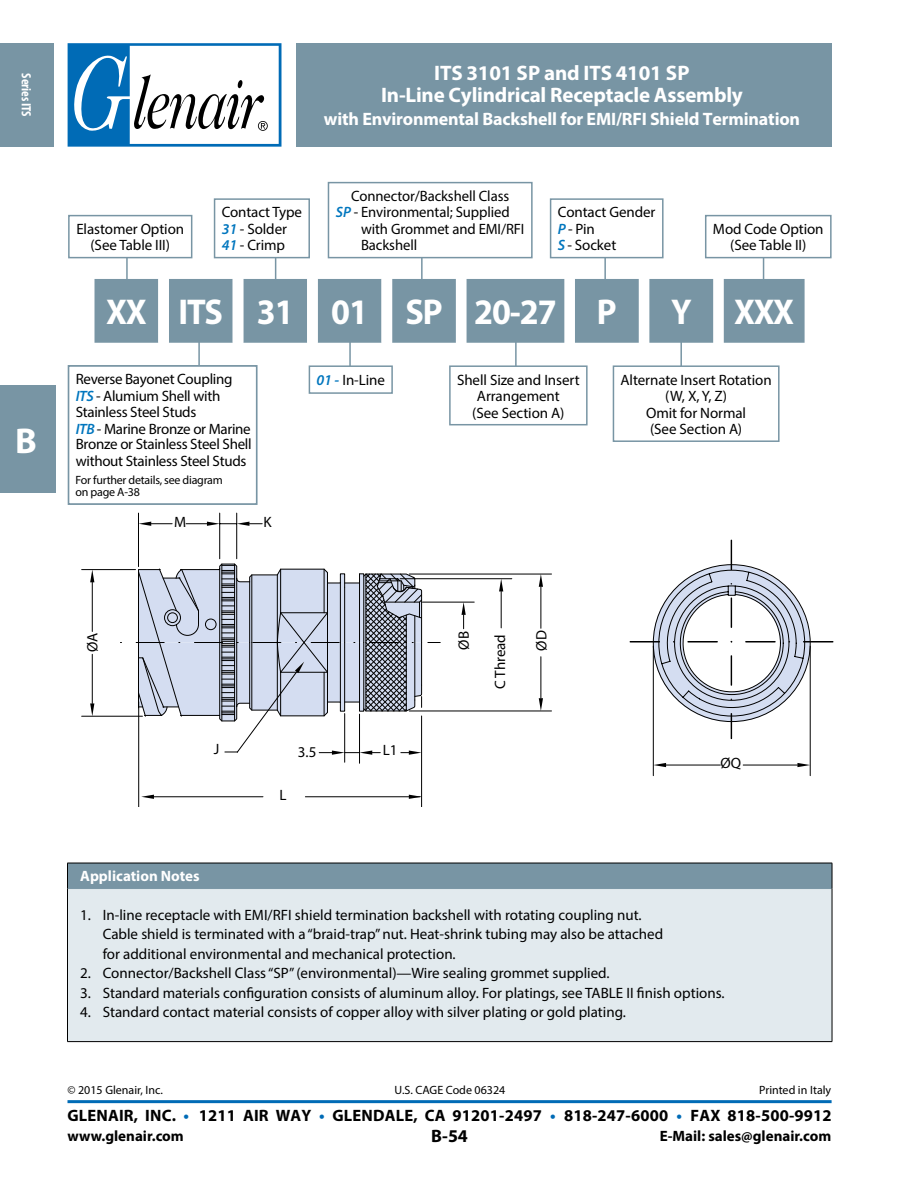
<style>
.page{position:relative;width:918px;height:1188px;background:#fff}
.page>*{position:absolute;margin:0;border:0;box-sizing:border-box;transform-origin:0 0}
.t1{font:700 36px "Myriad Pro";letter-spacing:-.03em;color:#fff;scale:.95 1}
.t2{font:700 36px "Myriad Pro";letter-spacing:-.03em;color:#fff}
.t3{font:700 21px/22.5px "Myriad Pro";letter-spacing:-.01em;color:#fff;text-align:center}
.t4{font:700 18px "Myriad Pro";letter-spacing:-.01em;color:#fff}
.t5{font:700 18px "Myriad Pro";color:#000}
.t6{font:700 16.5px "Myriad Pro";letter-spacing:.01em;color:#000}
.t7{font:15px/16.5px "Myriad Pro";letter-spacing:-.005em;color:#000}
.t8{font:700 15px "Myriad Pro";color:#000}
.t9{font:700 15px "Myriad Pro";color:#fff}
.t10{font:700 condensed 13.5px "Myriad Pro";letter-spacing:-.01em;color:#fff}
.t11{font:12px/12px "Myriad Pro";letter-spacing:-.005em;color:#000}
.s1{font-weight:600;font-style:italic;color:#0076be}
.s2{color:#006bb6}
</style>
<div class="page">
<hr style="left:68px;top:1100px;width:764px;height:3px;background:#006bb6">
<div style="left:0;top:43px;width:54px;height:104px;background:#7895a4"></div>
<div style="left:296px;top:43px;width:536px;height:104px;background:#7895a4"></div>
<svg style="left:68px;top:43px;width:213px;height:103px"></svg>
<div style="left:0;top:385px;width:55px;height:108px;background:#7895a4"></div>
<hr style="left:680px;top:324px;width:2px;height:55px;background:#7895a4">
<hr style="left:604px;top:251px;width:2px;height:45px;background:#7895a4">
<hr style="left:275px;top:239px;width:1px;height:57px;background:#7895a4">
<hr style="left:763px;top:237px;width:1px;height:55px;background:#7895a4">
<hr style="left:349px;top:320px;width:2px;height:62px;background:#7895a4">
<hr style="left:126px;top:244px;width:2px;height:50px;background:#7895a4">
<hr style="left:198px;top:328px;width:2px;height:50px;background:#7895a4">
<hr style="left:515px;top:324px;width:2px;height:51px;background:#7895a4">
<hr style="left:421px;top:247px;width:2px;height:50px;background:#7895a4">
<hr style="left:541px;top:657px;width:1px;height:41px;background:#000">
<svg style="left:539px;top:698px;width:4px;height:13px"></svg>
<svg style="left:461px;top:603px;width:5px;height:26px"></svg>
<svg style="left:539px;top:575px;width:4px;height:12px"></svg>
<svg style="left:499px;top:579px;width:4px;height:12px"></svg>
<hr style="left:501px;top:591px;width:1px;height:37px;background:#000">
<hr style="left:541px;top:587px;width:1px;height:41px;background:#000">
<svg style="left:141px;top:795px;width:13px;height:4px"></svg>
<svg style="left:409px;top:795px;width:12px;height:4px"></svg>
<svg style="left:90px;top:703px;width:4px;height:13px"></svg>
<svg style="left:90px;top:570px;width:4px;height:12px"></svg>
<hr style="left:154px;top:797px;width:109px;height:1px;background:#000">
<hr style="left:305px;top:797px;width:115px;height:1px;background:#000">
<hr style="left:92px;top:582px;width:1px;height:49px;background:#000">
<hr style="left:92px;top:654px;width:1px;height:49px;background:#000">
<hr style="left:236px;top:513px;width:1px;height:46px;background:#000">
<hr style="left:219px;top:513px;width:1px;height:46px;background:#000">
<svg style="left:139px;top:522px;width:33px;height:4px"></svg>
<svg style="left:186px;top:522px;width:76px;height:4px"></svg>
<hr style="left:344px;top:714px;width:1px;height:48px;background:#000">
<hr style="left:421px;top:716px;width:1px;height:90px;background:#000">
<hr style="left:359px;top:714px;width:1px;height:49px;background:#000">
<hr style="left:409px;top:711px;width:143px;height:1px;background:#000">
<hr style="left:138px;top:513px;width:1px;height:54px;background:#000">
<hr style="left:82px;top:569px;width:54px;height:1px;background:#000">
<hr style="left:82px;top:716px;width:60px;height:1px;background:#000">
<hr style="left:138px;top:702px;width:1px;height:104px;background:#000">
<hr style="left:422px;top:602px;width:52px;height:1px;background:#000">
<hr style="left:400px;top:578px;width:112px;height:1px;background:#000">
<hr style="left:409px;top:574px;width:143px;height:1px;background:#000">
<svg style="left:120px;top:539px;width:320px;height:216px"></svg>
<hr style="left:221px;top:564px;width:1px;height:157px;background:#000">
<hr style="left:234px;top:564px;width:1px;height:157px;background:#000">
<svg style="left:654px;top:763px;width:12px;height:4px"></svg>
<svg style="left:797px;top:763px;width:13px;height:4px"></svg>
<hr style="left:653px;top:646px;width:1px;height:130px;background:#000">
<hr style="left:666px;top:765px;width:54px;height:1px;background:#000">
<hr style="left:743px;top:765px;width:54px;height:1px;background:#000">
<hr style="left:810px;top:646px;width:1px;height:130px;background:#000">
<svg style="left:630px;top:540px;width:203px;height:199px"></svg>
<div style="left:68px;top:863px;width:764px;height:26px;background:#7895a4"></div>
<div style="left:68px;top:889px;width:764px;height:153px;background:#e2eaee"></div>
<hr style="left:67px;top:863px;width:765px;height:1px;background:#000">
<svg style="left:67px;top:863px;width:1px;height:26px"></svg>
<svg style="left:832px;top:863px;width:1px;height:26px"></svg>
<hr style="left:67px;top:889px;width:1px;height:152px;background:#000">
<hr style="left:832px;top:889px;width:1px;height:152px;background:#000">
<hr style="left:67px;top:1041px;width:765px;height:1px;background:#000">
<svg style="left:95px;top:279px;width:710px;height:64px;background:#88a2af"></svg>
<div style="left:551px;top:199px;width:112px;height:59px;background:#fff"></div>
<div style="left:550px;top:198px;width:114px;height:60px;border:2px solid #7895a4"></div>
<div style="left:450px;top:366px;width:137px;height:59px;background:#fff"></div>
<div style="left:449px;top:365px;width:139px;height:60px;border:2px solid #7895a4"></div>
<div style="left:706px;top:216px;width:125px;height:42px;background:#fff"></div>
<div style="left:705px;top:215px;width:127px;height:43px;border:2px solid #7895a4"></div>
<div style="left:215px;top:199px;width:94px;height:59px;background:#fff"></div>
<div style="left:214px;top:198px;width:96px;height:60px;border:2px solid #7895a4"></div>
<div style="left:69px;top:216px;width:123px;height:42px;background:#fff"></div>
<div style="left:68px;top:215px;width:124px;height:43px;border:2px solid #7895a4"></div>
<div style="left:309px;top:366px;width:83px;height:27px;background:#fff"></div>
<div style="left:309px;top:365px;width:84px;height:29px;border:2px solid #7895a4"></div>
<div style="left:328px;top:183px;width:204px;height:75px;background:#fff"></div>
<div style="left:328px;top:182px;width:205px;height:76px;border:2px solid #7895a4"></div>
<div style="left:613px;top:366px;width:166px;height:75px;background:#fff"></div>
<div style="left:613px;top:365px;width:167px;height:77px;border:2px solid #7895a4"></div>
<div style="left:68px;top:365px;width:190px;height:140px;border:2px solid #7895a4"></div>
<p class="t10" style="left:35px;top:73px;width:44px;rotate:90deg">Series ITS</p>
<h2 class="t3" style="left:381px;top:61px;width:363px">ITS 3101 SP and ITS 4101 SP<br>In-Line Cylindrical Receptacle Assembly</h2>
<p class="t4" style="left:324px;top:107px;width:478px">with Environmental Backshell for EMI/RFI Shield Termination</p>
<p class="t7" style="left:76px;top:220px;width:109px;text-align:center">Elastomer Option (See Table III)</p>
<p class="t7" style="left:222px;top:204px;width:82px">Contact Type<br><span class="s1">31</span> - Solder<br><span class="s1">41</span> - Crimp</p>
<p class="t7" style="left:351px;top:187px;width:160px">Connector/Backshell Class</p>
<p class="t7" style="left:336px;top:204px;width:175px"><span class="s1">SP</span> - Environmental; Supplied</p>
<p class="t7" style="left:361px;top:220px;width:165px">with Grommet and EMI/RFI</p>
<p class="t7" style="left:361px;top:237px;width:58px">Backshell</p>
<p class="t7" style="left:558px;top:204px;width:99px">Contact Gender<br><span class="s1">P</span> - Pin<br><span class="s1">S</span> - Socket</p>
<p class="t7" style="left:713px;top:220px;width:112px;text-align:center">Mod Code Option (See Table II)</p>
<h1 class="t2" style="left:15px;top:417px;width:23px">B</h1>
<h1 class="t1" style="left:106px;top:289px;width:539px">XX ITS 31 01 SP 20-27 P</h1>
<h1 class="t1" style="left:671px;top:289px;width:131px">Y XXX</h1>
<p class="t7" style="left:76px;top:370px;width:177px">Reverse Bayonet Coupling<br><span class="s1">ITS</span> - Alumium Shell with<br>Stainless Steel Studs<br><span class="s1">ITB</span> - Marine Bronze or Marine<br>Bronze or Stainless Steel Shell without Stainless Steel Studs</p>
<p class="t11" style="left:76px;top:474px;width:149px">For further details, see diagram on page A-38</p>
<p class="t7" style="left:174px;top:514px;width:14px">M</p>
<p class="t7" style="left:264px;top:514px;width:10px">K</p>
<p class="t7" style="left:317px;top:371px;width:70px"><span class="s1">01 -</span> In-Line</p>
<p class="t7" style="left:457px;top:371px;width:124px;text-align:center">Shell Size and Insert<br>Arrangement<br>(See Section A)</p>
<p class="t7" style="left:621px;top:371px;width:153px;text-align:center">Alternate Insert Rotation (W, X, Y, Z)<br>Omit for Normal<br>(See Section A)</p>
<p class="t7" style="left:84px;top:652px;width:21px;rotate:-90deg">ØA</p>
<p class="t7" style="left:214px;top:741px;width:7px">J</p>
<p class="t7" style="left:298px;top:743px;width:20px">3.5</p>
<p class="t7" style="left:383px;top:742px;width:16px">L1</p>
<p class="t7" style="left:279px;top:787px;width:9px">L</p>
<p class="t7" style="left:455px;top:650px;width:20px;rotate:-90deg">ØB</p>
<p class="t7" style="left:533px;top:651px;width:22px;rotate:-90deg">ØD</p>
<p class="t7" style="left:492px;top:689px;width:56px;rotate:-90deg">C Thread</p>
<p class="t7" style="left:720px;top:755px;width:22px">ØQ</p>
<p class="t9" style="left:80px;top:867px;width:121px">Application Notes</p>
<p class="t7" style="left:103px;top:905px;width:562px;line-height:19.5px;text-indent:-22px">1. In-line receptacle with EMI/RFI shield termination backshell with rotating coupling nut.<br>Cable shield is terminated with a “braid-trap” nut. Heat-shrink tubing may also be attached for additional environmental and mechanical protection.</p>
<p class="t7" style="left:80px;top:965px;width:531px">2. Connector/Backshell Class “SP” (environmental)—Wire sealing grommet supplied.</p>
<p class="t7" style="left:80px;top:984px;width:646px">3. Standard materials configuration consists of aluminum alloy. For platings, see TABLE II finish options.</p>
<p class="t7" style="left:80px;top:1004px;width:547px">4. Standard contact material consists of copper alloy with silver plating or gold plating.</p>
<p class="t11" style="left:68px;top:1083px;width:97px">© 2015 Glenair, Inc.</p>
<p class="t11" style="left:395px;top:1083px;width:112px">U.S. CAGE Code 06324</p>
<p class="t11" style="left:759px;top:1083px;width:74px">Printed in Italy</p>
<p class="t6" style="left:68px;top:1105px;width:766px">GLENAIR, INC. <span class="s2">•</span> 1211 AIR WAY <span class="s2">•</span> GLENDALE, CA 91201-2497 <span class="s2">•</span> 818-247-6000 <span class="s2">•</span> FAX 818-500-9912</p>
<p class="t8" style="left:68px;top:1126px;width:118px">www.glenair.com</p>
<p class="t5" style="left:431px;top:1124px;width:38px">B-54</p>
<p class="t8" style="left:660px;top:1126px;width:173px">E-Mail: sales@glenair.com</p>
</div>
